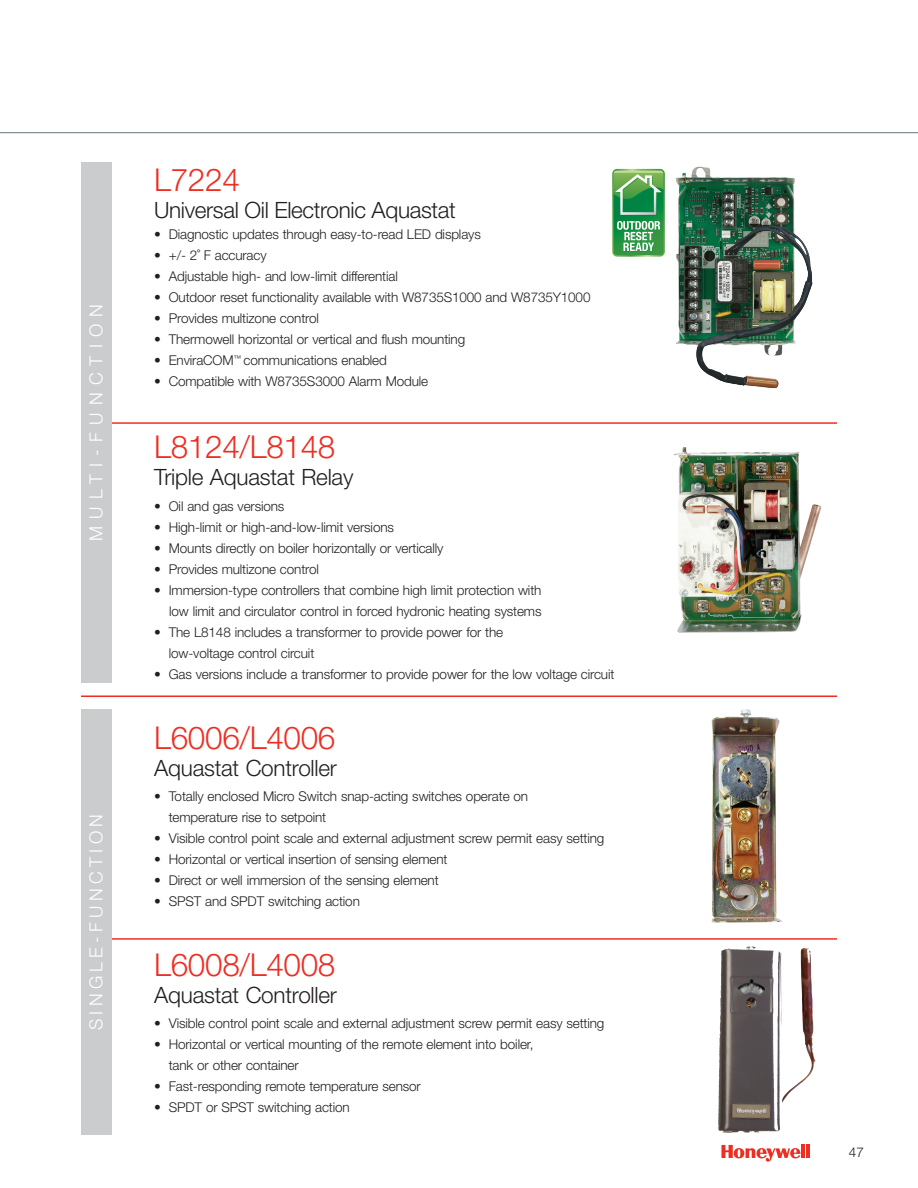
<style>
.page{position:relative;width:918px;height:1188px;background:#fff}
.page>*{position:absolute;margin:0;border:0;box-sizing:border-box;transform-origin:0 0}
.t1{font:300 31.5px "Helvetica Neue LT Std";letter-spacing:-.01em;color:#ee2e22}
.t2{font:300 22.5px "Helvetica Neue LT Std";letter-spacing:-.01em;color:#231f20}
.t3{font:300 18px "Helvetica Neue LT Std";letter-spacing:.24em;color:#fff}
.t4{font:300 18px "Helvetica Neue LT Std";letter-spacing:.4em;color:#fff}
.t5{font:300 13.5px/21px "Helvetica Neue LT Std";letter-spacing:-.01em;color:#231f20}
</style>
<div class="page">
<hr style="left:801px;top:1145px;width:4px;height:13px;background:#ee2e22">
<hr style="left:806px;top:1145px;width:4px;height:13px;background:#ee2e22">
<svg style="left:721px;top:1145px;width:79px;height:17px"></svg>
<svg style="left:0;top:132px;width:918px;height:1px"></svg>
<img style="left:711px;top:709px;width:71px;height:214px">
<hr style="left:81px;top:422px;width:756px;height:2px;background:#ee2e22">
<hr style="left:81px;top:695px;width:756px;height:2px;background:#ee2e22">
<hr style="left:81px;top:938px;width:756px;height:2px;background:#ee2e22">
<img style="left:746px;top:946px;width:70px;height:157px">
<img style="left:674px;top:447px;width:148px;height:186px">
<img style="left:675px;top:171px;width:138px;height:218px">
<svg style="left:612px;top:169px;width:53px;height:88px;background:#5aab6a"></svg>
<div style="left:81px;top:709px;width:30px;height:426px;background:#cbccce"></div>
<div style="left:81px;top:162px;width:30px;height:521px;background:#cbccce"></div>
<h3 class="t4" style="left:85px;top:541px;width:238px;rotate:-90deg">MULTI-FUNCTION</h3>
<h3 class="t3" style="left:85px;top:1030px;width:218px;rotate:-90deg">SINGLE-FUNCTION</h3>
<h1 class="t1" style="left:154px;top:161px;width:87px">L7224</h1>
<h2 class="t2" style="left:154px;top:197px;width:303px">Universal Oil Electronic Aquastat</h2>
<p class="t5" style="left:154px;top:224px;width:328px">• Diagnostic updates through easy-to-read LED displays</p>
<p class="t5" style="left:154px;top:245px;width:114px">• +/- 2˚ F accuracy</p>
<p class="t5" style="left:154px;top:266px;width:245px">• Adjustable high- and low-limit differential</p>
<p class="t5" style="left:154px;top:287px;width:438px">• Outdoor reset functionality available with W8735S1000 and W8735Y1000</p>
<p class="t5" style="left:154px;top:308px;width:166px">• Provides multizone control</p>
<p class="t5" style="left:154px;top:329px;width:313px">• Thermowell horizontal or vertical and flush mounting</p>
<p class="t5" style="left:154px;top:350px;width:234px">• EnviraCOM<sup>™</sup> communications enabled</p>
<p class="t5" style="left:154px;top:371px;width:276px">• Compatible with W8735S3000 Alarm Module</p>
<h1 class="t1" style="left:154px;top:428px;width:183px">L8124/L8148</h1>
<h2 class="t2" style="left:154px;top:464px;width:201px">Triple Aquastat Relay</h2>
<p class="t5" style="left:154px;top:495px;width:132px">• Oil and gas versions</p>
<p class="t5" style="left:154px;top:516px;width:241px">• High-limit or high-and-low-limit versions</p>
<p class="t5" style="left:154px;top:537px;width:291px">• Mounts directly on boiler horizontally or vertically</p>
<p class="t5" style="left:154px;top:558px;width:166px">• Provides multizone control</p>
<p class="t5" style="left:154px;top:579px;width:389px;text-align:right">• Immersion-type controllers that combine high limit protection with low limit and circulator control in forced hydronic heating systems</p>
<p class="t5" style="left:169px;top:621px;width:336px;text-indent:-15px">• The L8148 includes a transformer to provide power for the low-voltage control circuit</p>
<p class="t5" style="left:154px;top:663px;width:462px">• Gas versions include a transformer to provide power for the low voltage circuit</p>
<h1 class="t1" style="left:154px;top:718px;width:183px">L6006/L4006</h1>
<h2 class="t2" style="left:154px;top:754px;width:184px">Aquastat Controller</h2>
<p class="t5" style="left:169px;top:785px;width:361px;text-indent:-15px">• Totally enclosed Micro Switch snap-acting switches operate on temperature rise to setpoint</p>
<p class="t5" style="left:154px;top:827px;width:452px">• Visible control point scale and external adjustment screw permit easy setting</p>
<p class="t5" style="left:154px;top:848px;width:295px">• Horizontal or vertical insertion of sensing element</p>
<p class="t5" style="left:154px;top:869px;width:286px">• Direct or well immersion of the sensing element</p>
<p class="t5" style="left:154px;top:890px;width:207px">• SPST and SPDT switching action</p>
<h1 class="t1" style="left:154px;top:945px;width:183px">L6008/L4008</h1>
<h2 class="t2" style="left:154px;top:981px;width:184px">Aquastat Controller</h2>
<p class="t5" style="left:154px;top:1013px;width:452px">• Visible control point scale and external adjustment screw permit easy setting</p>
<p class="t5" style="left:169px;top:1034px;width:366px;text-indent:-15px">• Horizontal or vertical mounting of the remote element into boiler, tank or other container</p>
<p class="t5" style="left:154px;top:1076px;width:268px">• Fast-responding remote temperature sensor</p>
<p class="t5" style="left:154px;top:1097px;width:197px">• SPDT or SPST switching action</p>
<p class="t5" style="left:849px;top:1142px;width:17px">47</p>
</div>
